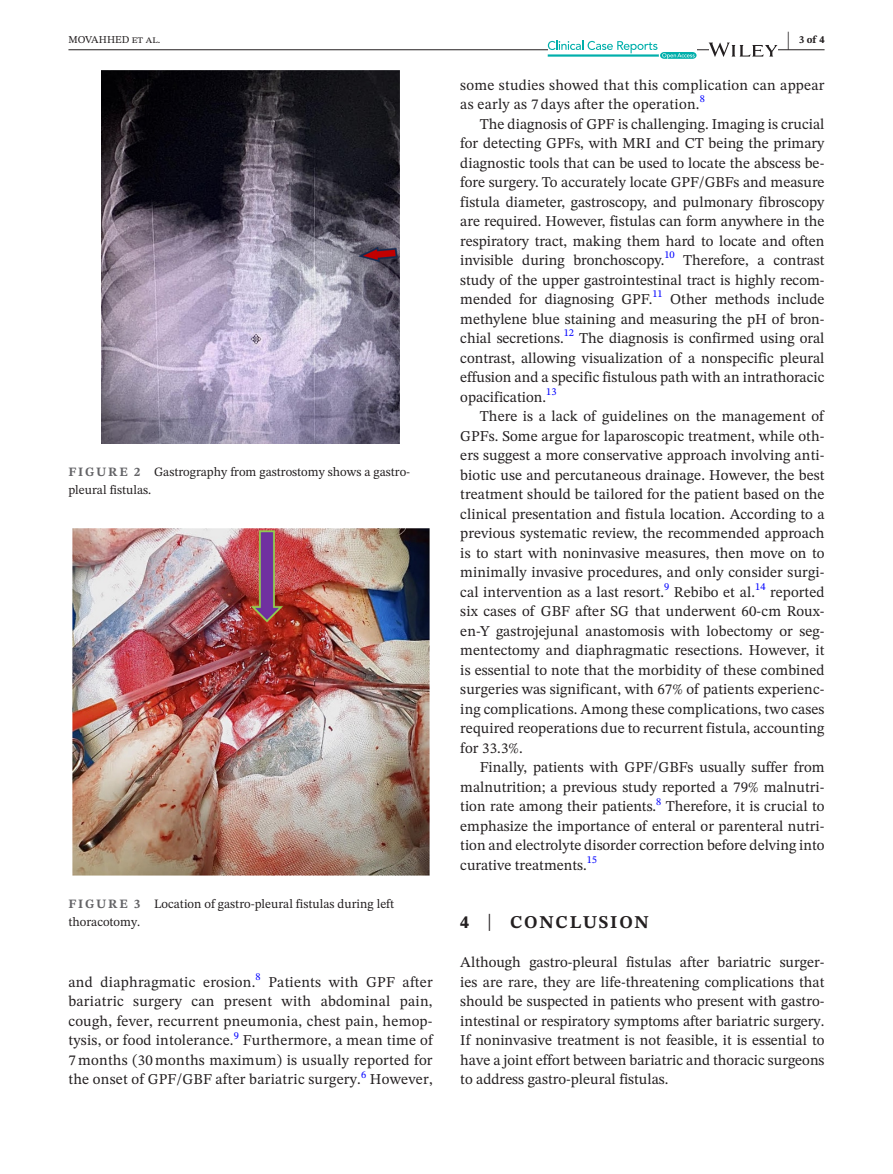
<style>
.page{position:relative;width:893px;height:1174px;background:#fff}
.page>*{position:absolute;margin:0;border:0;box-sizing:border-box;transform-origin:0 0}
.t1{font:700 21px "STIX Two Text";color:#231f20;scale:.42 1}
.t2{font:700 18px "STIX Two Text";letter-spacing:.1em;color:#231f20}
.t3{font:15px/19.5px "STIX Two Text";color:#231f20;text-align:justify}
.t4{font:12.75px/18px "STIX Two Text";color:#231f20}
.t5{font:10.5px "STIX Two Text";color:#00f}
.t6{font:10.5px "STIX Two Text";color:#231f20}
.t7{font:700 10.5px "STIX Two Text";color:#231f20}
.s1{font-weight:700;color:#636366}
.s2{font-weight:400;font-size:23.7px}
</style>
<div class="page">
<hr style="left:68px;top:49px;width:756px;height:1px;background:#231f20">
<svg style="left:548px;top:41px;width:148px;height:18px"></svg>
<svg style="left:709px;top:43px;width:68px;height:14px"></svg>
<img style="left:102px;top:70px;width:297px;height:374px">
<div style="left:68px;top:528px;width:365px;height:348px;background:linear-gradient(to bottom,#fff,#fff)"></div>
<img style="left:72px;top:528px;width:357px;height:348px">
<h1 class="t1" style="left:787px;top:24px;width:8px">|</h1>
<p class="t6" style="left:68px;top:32px;width:93px">MOVAHHED et al.</p>
<p class="t7" style="left:799px;top:32px;width:27px">3 of 4</p>
<p class="t4" style="left:68px;top:463px;width:343px"><span class="s1">FIGURE 2</span> Gastrography from gastrostomy shows a gastro&shy;pleural fistulas.</p>
<p class="t4" style="left:68px;top:894px;width:327px"><span class="s1">FIGURE 3</span> Location of gastro-pleural fistulas during left thoracotomy.</p>
<p class="t3" style="left:68px;top:972px;width:188px">and diaphragmatic erosion.</p>
<p class="t5" style="left:256px;top:969px;width:7px">8</p>
<p class="t3" style="left:68px;top:972px;width:366px;text-indent:200px">Patients with GPF after bariatric surgery can present with abdominal pain, cough, fever, recurrent pneumonia, chest pain, hemop&shy;tysis, or food intolerance.</p>
<p class="t5" style="left:234px;top:1027px;width:7px">9</p>
<p class="t3" style="left:68px;top:1030px;width:366px;text-indent:174px">Furthermore, a mean time of 7 months (30 months maximum) is usually reported for the onset of GPF/GBF after bariatric surgery.</p>
<p class="t5" style="left:361px;top:1066px;width:7px">6</p>
<p class="t3" style="left:370px;top:1069px;width:64px">However,</p>
<p class="t3" style="left:460px;top:75px;width:366px">some studies showed that this complication can appear as early as 7 days after the operation.<sup>8</sup></p>
<p class="t3" style="left:460px;top:114px;width:366px;text-indent:20px">The diagnosis of GPF is challenging. Imaging is crucial for detecting GPFs, with MRI and CT being the primary diagnostic tools that can be used to locate the abscess be&shy;fore surgery. To accurately locate GPF/GBFs and measure fistula diameter, gastroscopy, and pulmonary fibroscopy are required. However, fistulas can form anywhere in the respiratory tract, making them hard to locate and often invisible during bronchoscopy.</p>
<p class="t5" style="left:664px;top:247px;width:12px">10</p>
<p class="t3" style="left:460px;top:250px;width:366px;text-indent:223px">Therefore, a contrast study of the upper gastrointestinal tract is highly recom&shy;mended for diagnosing GPF.</p>
<p class="t5" style="left:652px;top:286px;width:12px">11</p>
<p class="t3" style="left:460px;top:289px;width:366px;text-indent:210px">Other methods include methylene blue staining and measuring the pH of bron&shy;chial secretions.</p>
<p class="t5" style="left:564px;top:325px;width:12px">12</p>
<p class="t3" style="left:460px;top:328px;width:366px;text-indent:119px">The diagnosis is confirmed using oral contrast, allowing visualization of a nonspecific pleural effusion and a specific fistulous path with an intrathoracic opacification.</p>
<p class="t5" style="left:546px;top:384px;width:12px">13</p>
<p class="t3" style="left:460px;top:406px;width:366px;text-indent:20px">There is a lack of guidelines on the management of GPFs. Some argue for laparoscopic treatment, while oth&shy;ers suggest a more conservative approach involving anti&shy;biotic use and percutaneous drainage. However, the best treatment should be tailored for the patient based on the clinical presentation and fistula location. According to a previous systematic review, the recommended approach is to start with noninvasive measures, then move on to minimally invasive procedures, and only consider surgi&shy;cal intervention as a last resort.</p>
<p class="t5" style="left:664px;top:579px;width:7px">9</p>
<p class="t3" style="left:674px;top:582px;width:83px">Rebibo et al.</p>
<p class="t5" style="left:755px;top:579px;width:12px">14</p>
<p class="t3" style="left:460px;top:582px;width:366px;text-indent:310px">reported six cases of GBF after SG that underwent 60-cm Roux&shy;en-Y gastrojejunal anastomosis with lobectomy or seg&shy;mentectomy and diaphragmatic resections. However, it is essential to note that the morbidity of these combined surgeries was significant, with 67% of patients experienc&shy;ing complications. Among these complications, two cases required reoperations due to recurrent fistula, accounting for 33.3%.</p>
<p class="t3" style="left:460px;top:757px;width:366px;text-indent:19px">Finally, patients with GPF/GBFs usually suffer from malnutrition; a previous study reported a 79% malnutri&shy;tion rate among their patients.</p>
<p class="t5" style="left:656px;top:793px;width:7px">8</p>
<p class="t3" style="left:460px;top:796px;width:366px;text-indent:205px">Therefore, it is crucial to emphasize the importance of enteral or parenteral nutri&shy;tion and electrolyte disorder correction before delving into curative treatments.</p>
<p class="t5" style="left:587px;top:852px;width:12px">15</p>
<p class="t2" style="left:460px;top:909px;width:190px">4 <span class="s2">|</span> CONCLUSION</p>
<p class="t3" style="left:460px;top:952px;width:366px">Although gastro-pleural fistulas after bariatric surger&shy;ies are rare, they are life-threatening complications that should be suspected in patients who present with gastro&shy;intestinal or respiratory symptoms after bariatric surgery.<br>If noninvasive treatment is not feasible, it is essential to have a joint effort between bariatric and thoracic surgeons to address gastro-pleural fistulas.</p>
</div>
